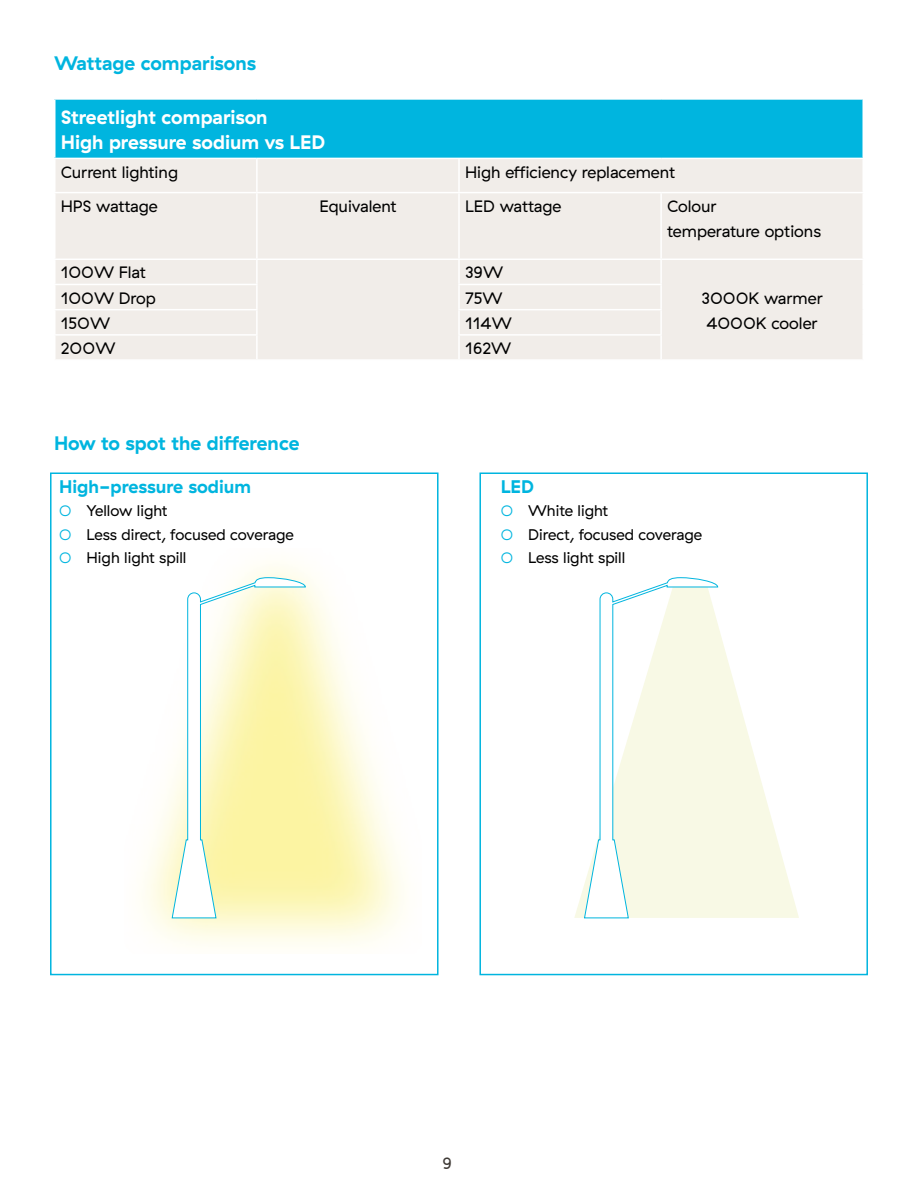
<style>
.page{position:relative;width:918px;height:1188px;background:#fff}
.page>*{position:absolute;margin:0;border:0;box-sizing:border-box;transform-origin:0 0}
.t1{font:700 19.5px/24.8px "GT Haptik";color:#fff}
.t2{font:700 19.5px "GT Haptik";color:#00b5df}
.t3{font:700 18.3px "GT Haptik";color:#00b5df}
.t4{font:16.5px/24.8px "GT Haptik";color:#000}
.t5{font:16.5px "GT Haptik";color:#3e3935}
.t6{font:15.45px "GT Haptik";color:#000}
.s1{font-size:15px;color:#00b5df}
</style>
<div class="page">
<div style="left:55px;top:99px;width:808px;height:59px;background:#00b5df"></div>
<div style="left:56px;top:159px;width:806px;height:200px;background:#f1ede9"></div>
<hr style="left:54px;top:98px;width:203px;height:2px;background:#fff">
<hr style="left:54px;top:100px;width:2px;height:58px;background:#fff">
<hr style="left:257px;top:98px;width:202px;height:2px;background:#fff">
<hr style="left:459px;top:98px;width:202px;height:2px;background:#fff">
<hr style="left:661px;top:98px;width:203px;height:2px;background:#fff">
<hr style="left:862px;top:100px;width:2px;height:58px;background:#fff">
<hr style="left:256px;top:159px;width:2px;height:33px;background:#fff">
<hr style="left:458px;top:159px;width:2px;height:33px;background:#fff">
<hr style="left:54px;top:192px;width:203px;height:1px;background:#fff">
<hr style="left:257px;top:192px;width:202px;height:1px;background:#fff">
<hr style="left:256px;top:193px;width:2px;height:66px;background:#fff">
<hr style="left:459px;top:192px;width:202px;height:1px;background:#fff">
<hr style="left:458px;top:193px;width:2px;height:66px;background:#fff">
<hr style="left:661px;top:192px;width:203px;height:1px;background:#fff">
<hr style="left:660px;top:193px;width:2px;height:66px;background:#fff">
<hr style="left:54px;top:259px;width:203px;height:1px;background:#fff">
<hr style="left:257px;top:259px;width:202px;height:1px;background:#fff">
<hr style="left:256px;top:260px;width:2px;height:24px;background:#fff">
<hr style="left:459px;top:259px;width:202px;height:1px;background:#fff">
<hr style="left:458px;top:260px;width:2px;height:24px;background:#fff">
<hr style="left:661px;top:259px;width:203px;height:1px;background:#fff">
<hr style="left:660px;top:260px;width:2px;height:24px;background:#fff">
<hr style="left:54px;top:284px;width:204px;height:1px;background:#fff">
<hr style="left:256px;top:285px;width:2px;height:24px;background:#fff">
<hr style="left:458px;top:284px;width:204px;height:1px;background:#fff">
<hr style="left:458px;top:285px;width:2px;height:24px;background:#fff">
<hr style="left:660px;top:285px;width:2px;height:24px;background:#fff">
<hr style="left:54px;top:309px;width:204px;height:1px;background:#fff">
<hr style="left:256px;top:310px;width:2px;height:24px;background:#fff">
<hr style="left:458px;top:309px;width:204px;height:1px;background:#fff">
<hr style="left:458px;top:310px;width:2px;height:24px;background:#fff">
<hr style="left:660px;top:310px;width:2px;height:24px;background:#fff">
<hr style="left:54px;top:334px;width:204px;height:2px;background:#fff">
<hr style="left:256px;top:336px;width:2px;height:23px;background:#fff">
<hr style="left:458px;top:334px;width:204px;height:2px;background:#fff">
<hr style="left:458px;top:336px;width:2px;height:23px;background:#fff">
<hr style="left:660px;top:336px;width:2px;height:23px;background:#fff">
<svg style="left:171px;top:577px;width:135px;height:342px"></svg>
<div style="left:50px;top:472px;width:389px;height:503px;border:2px solid #00b5df"></div>
<svg style="left:574px;top:630px;width:225px;height:288px"></svg>
<svg style="left:583px;top:577px;width:136px;height:342px"></svg>
<div style="left:479px;top:472px;width:389px;height:503px;border:2px solid #00b5df"></div>
<p class="t2" style="left:54px;top:51px;width:204px">Wattage comparisons</p>
<p class="t1" style="left:61px;top:105px;width:266px">Streetlight comparison<br>High pressure sodium vs LED</p>
<p class="t4" style="left:61px;top:160px;width:119px">Current lighting</p>
<p class="t4" style="left:465px;top:160px;width:212px">High efficiency replacement</p>
<p class="t4" style="left:61px;top:194px;width:99px">HPS wattage</p>
<p class="t4" style="left:319px;top:194px;width:79px">Equivalent</p>
<p class="t4" style="left:465px;top:194px;width:98px">LED wattage</p>
<p class="t4" style="left:667px;top:194px;width:155px">Colour<br>temperature options</p>
<p class="t4" style="left:61px;top:261px;width:87px">100W Flat</p>
<p class="t4" style="left:465px;top:261px;width:40px">39W</p>
<p class="t4" style="left:701px;top:286px;width:123px;text-align:center">3000K warmer<br>4000K cooler</p>
<p class="t4" style="left:61px;top:286px;width:97px">100W Drop</p>
<p class="t4" style="left:465px;top:286px;width:39px">75W</p>
<p class="t4" style="left:61px;top:311px;width:51px">150W</p>
<p class="t4" style="left:465px;top:311px;width:48px">114W</p>
<p class="t4" style="left:61px;top:336px;width:56px">200W</p>
<p class="t4" style="left:465px;top:336px;width:48px">162W</p>
<p class="t2" style="left:54px;top:431px;width:247px">How to spot the difference</p>
<p class="t3" style="left:59px;top:476px;width:193px">High-pressure sodium</p>
<p class="t6" style="left:59px;top:502px;width:110px"><span class="s1">○</span> Yellow light</p>
<p class="t6" style="left:59px;top:525px;width:236px"><span class="s1">○</span> Less direct, focused coverage</p>
<p class="t6" style="left:59px;top:548px;width:129px"><span class="s1">○</span> High light spill</p>
<p class="t3" style="left:501px;top:476px;width:35px">LED</p>
<p class="t6" style="left:501px;top:502px;width:109px"><span class="s1">○</span> White light</p>
<p class="t6" style="left:501px;top:525px;width:203px"><span class="s1">○</span> Direct, focused coverage</p>
<p class="t6" style="left:501px;top:548px;width:126px"><span class="s1">○</span> Less light spill</p>
<p class="t5" style="left:442px;top:1153px;width:11px">9</p>
</div>
